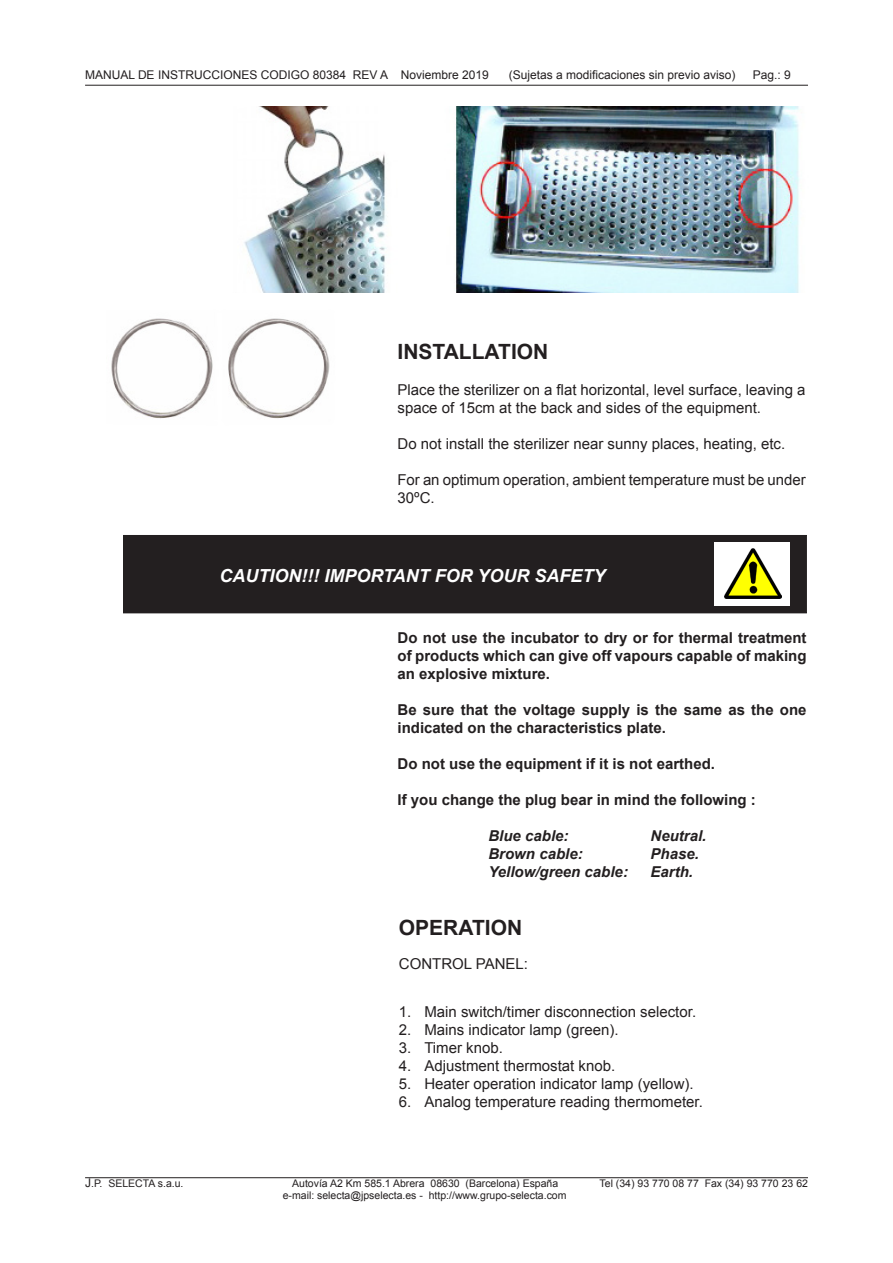
<style>
.page{position:relative;width:893px;height:1263px;background:#fff}
.page>*{position:absolute;margin:0;border:0;box-sizing:border-box;transform-origin:0 0}
.Titulo_Ingles{font:700 21px "Arial";color:#231f20}
.Normal_Castellano{font:italic 700 18px "Arial";color:#fff}
.Normal_Inglés{font:700 15px/18px "Arial";color:#231f20;text-align:justify}
.Normal_Inglés-2{font:15px/18px "Arial";color:#231f20}
.Sangrat_Ingles{font:15px "Arial";color:#231f20}
.Normal_Inglés-3{font:italic 700 15px "Arial";color:#231f20}
.t1{font:12px "Arial";color:#231f20}
.t2{font:10.5px "Arial";color:#231f20}
.s1{font-size:12px}
</style>
<div class="page">
<hr style="left:85px;top:85px;width:723px;height:1px;background:#231f20">
<hr style="left:85px;top:1177px;width:723px;height:1px;background:#231f20">
<div style="left:123px;top:535px;width:683px;height:78px;background:#231f20"></div>
<div style="left:715px;top:542px;width:75px;height:64px;background:#fff"></div>
<img style="left:725px;top:549px;width:57px;height:49px">
<img style="left:244px;top:106px;width:556px;height:187px">
<img style="left:111px;top:318px;width:219px;height:101px">
<p class="t1" style="left:85px;top:67px;width:405px">MANUAL DE INSTRUCCIONES CODIGO 80384 REV A Noviembre 2019</p>
<p class="t1" style="left:509px;top:67px;width:228px">(Sujetas a modificaciones sin previo aviso)</p>
<p class="t1" style="left:753px;top:67px;width:40px">Pag.: 9</p>
<p class="Titulo_Ingles" style="left:397px;top:337px;width:152px">INSTALLATION</p>
<p class="Normal_Inglés-2" style="left:397px;top:381px;width:410px">Place the sterilizer on a flat horizontal, level surface, leaving a space of 15cm at the back and sides of the equipment.</p>
<p class="Normal_Inglés-2" style="left:397px;top:435px;width:389px">Do not install the sterilizer near sunny places, heating, etc.</p>
<p class="Normal_Inglés-2" style="left:397px;top:471px;width:410px">For an optimum operation, ambient temperature must be under<br>30ºC.</p>
<p class="Normal_Castellano" style="left:219px;top:564px;width:387px">CAUTION!!! IMPORTANT FOR YOUR SAFETY</p>
<p class="Normal_Inglés" style="left:397px;top:629px;width:411px">Do not use the incubator to dry or for thermal treatment of products which can give off vapours capable of making an explosive mixture.</p>
<p class="Normal_Inglés" style="left:397px;top:701px;width:411px">Be sure that the voltage supply is the same as the one indicated on the characteristics plate.</p>
<p class="Normal_Inglés" style="left:397px;top:755px;width:319px">Do not use the equipment if it is not earthed.</p>
<p class="Normal_Inglés" style="left:397px;top:791px;width:360px">If you change the plug bear in mind the following :</p>
<p class="Normal_Inglés-3" style="left:488px;top:825px;width:82px">Blue cable:</p>
<p class="Normal_Inglés-3" style="left:650px;top:825px;width:57px">Neutral.</p>
<p class="Normal_Inglés-3" style="left:488px;top:843px;width:96px">Brown cable:</p>
<p class="Normal_Inglés-3" style="left:650px;top:843px;width:50px">Phase.</p>
<p class="Normal_Inglés-3" style="left:488px;top:861px;width:141px">Yellow/green cable:</p>
<p class="Normal_Inglés-3" style="left:650px;top:861px;width:44px">Earth.</p>
<p class="Titulo_Ingles" style="left:399px;top:913px;width:125px">OPERATION</p>
<p class="Normal_Inglés-2" style="left:399px;top:955px;width:131px">CONTROL PANEL:</p>
<p class="Sangrat_Ingles" style="left:399px;top:1001px;width:299px">1. Main switch/timer disconnection selector.</p>
<p class="Sangrat_Ingles" style="left:399px;top:1019px;width:221px">2. Mains indicator lamp (green).</p>
<p class="Sangrat_Ingles" style="left:399px;top:1037px;width:106px">3. Timer knob.</p>
<p class="Sangrat_Ingles" style="left:399px;top:1055px;width:218px">4. Adjustment thermostat knob.</p>
<p class="Sangrat_Ingles" style="left:399px;top:1073px;width:296px">5. Heater operation indicator lamp (yellow).</p>
<p class="Sangrat_Ingles" style="left:399px;top:1091px;width:305px">6. Analog temperature reading thermometer.</p>
<p class="t2" style="left:85px;top:1176px;width:100px"><span class="s1">J</span>.P. SELECTA s.a.u.</p>
<p class="t2" style="left:292px;top:1176px;width:268px">Autovía A2 Km 585.1 Abrera 08630 (Barcelona) España</p>
<p class="t2" style="left:600px;top:1176px;width:210px">Tel (34) 93 770 08 77 Fax (34) 93 770 23 62</p>
<p class="t2" style="left:283px;top:1189px;width:285px">e-mail: selecta@jpselecta.es - http://www.grupo-selecta.com</p>
</div>
